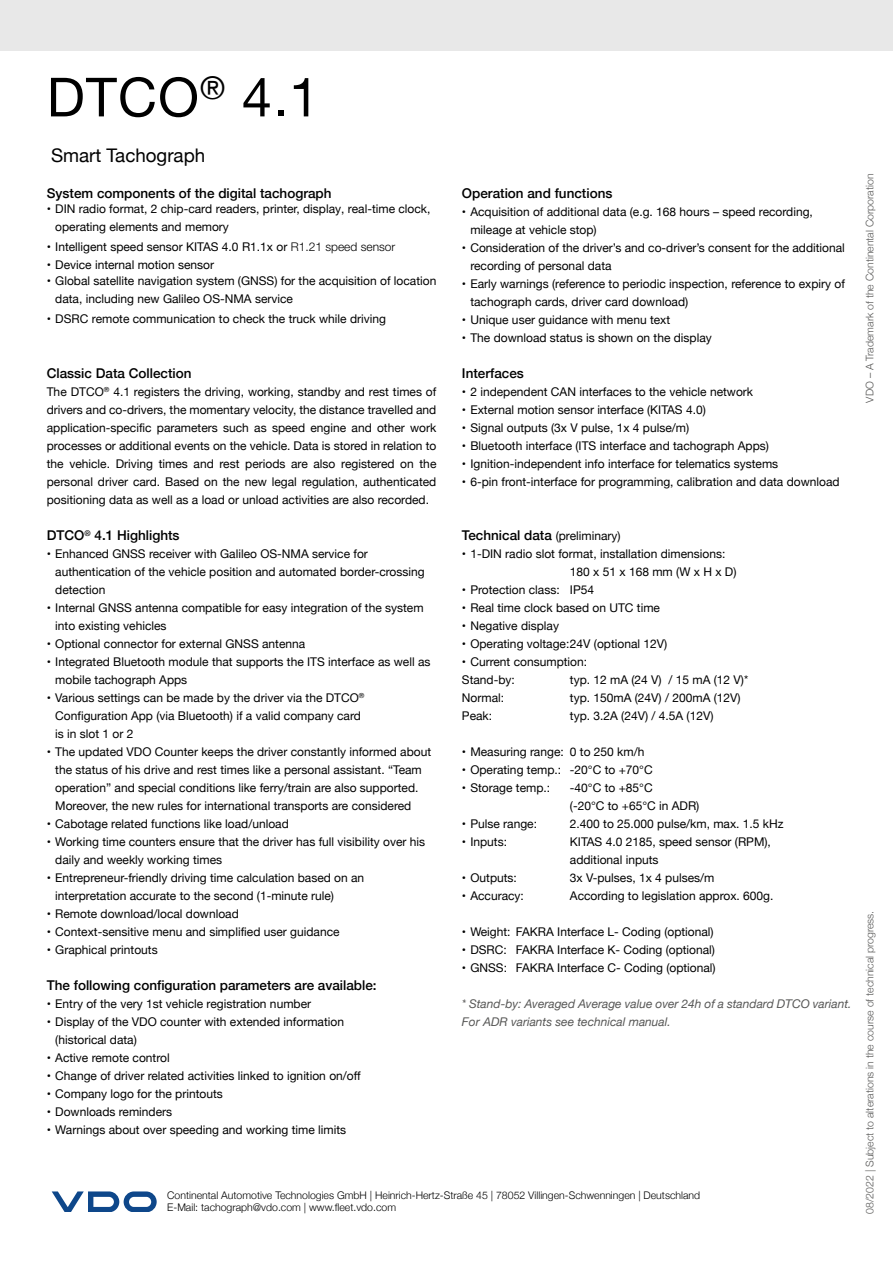
<style>
.page{position:relative;width:893px;height:1263px;background:#fff}
.page>*{position:absolute;margin:0;border:0;box-sizing:border-box;transform-origin:0 0}
.t1{font:54px "Helvetica Neue";color:#000}
.t2{font:18.75px "Helvetica Neue";color:#000}
.t3{font:500 13.5px "Helvetica Neue";color:#000}
.t4{font:12px/18px "Helvetica Neue";color:#000}
.t5{font:italic 12px/18px "Helvetica Neue";color:#575756}
.t6{font:300 10.5px/12.6px "Helvetica Neue";color:#000}
.t7{font:300 10.5px "Helvetica Neue";color:#575756}
.s1{font-family:"Helvetica Neue LT Pro";font-weight:300}
.s2{font-weight:400;font-size:12px}
</style>
<div class="page">
<div style="left:0;top:0;width:893px;height:51px;background:#e8e8e8"></div>
<svg style="left:52px;top:1191px;width:105px;height:21px"></svg>
<h1 class="t1" style="left:47px;top:58px;width:274px">DTCO<sup>®</sup> 4.1</h1>
<h2 class="t2" style="left:51px;top:142px;width:156px">Smart Tachograph</h2>
<p class="t3" style="left:47px;top:182px;width:286px">System components of the digital tachograph</p>
<p class="t4" style="left:55px;top:201px;width:377px;text-indent:-9px">• DIN radio format, 2 chip-card readers, printer, display, real-time clock, operating elements and memory</p>
<p class="t4" style="left:47px;top:239px;width:350px">• Intelligent speed sensor KITAS 4.0 R1.1x or <span class="s1">R1.21 speed sensor</span></p>
<p class="t4" style="left:47px;top:257px;width:169px">• Device internal motion sensor</p>
<p class="t4" style="left:55px;top:272px;width:383px;text-indent:-9px">• Global satellite navigation system (GNSS) for the acquisition of location data, including new Galileo OS-NMA service</p>
<p class="t4" style="left:47px;top:310px;width:341px">• DSRC remote communication to check the truck while driving</p>
<p class="t3" style="left:47px;top:362px;width:146px">Classic Data Collection</p>
<p class="t4" style="left:47px;top:383px;width:391px;text-align:justify">The DTCO<sup>®</sup> 4.1 registers the driving, working, standby and rest times of drivers and co-drivers, the momentary velocity, the distance travelled and application-specific parameters such as speed engine and other work processes or additional events on the vehicle. Data is stored in relation to the vehicle. Driving times and rest periods are also registered on the personal driver card. Based on the new legal regulation, authenticated positioning data as well as a load or unload activities are also recorded.</p>
<p class="t3" style="left:47px;top:524px;width:134px">DTCO<sup>®</sup> 4.1 Highlights</p>
<p class="t4" style="left:55px;top:545px;width:371px;text-indent:-9px">• Enhanced GNSS receiver with Galileo OS-NMA service for authentication of the vehicle position and automated border-crossing detection</p>
<p class="t4" style="left:55px;top:599px;width:370px;text-indent:-9px">• Internal GNSS antenna compatible for easy integration of the system into existing vehicles</p>
<p class="t4" style="left:47px;top:635px;width:260px">• Optional connector for external GNSS antenna</p>
<p class="t4" style="left:55px;top:653px;width:377px;text-indent:-9px">• Integrated Bluetooth module that supports the ITS interface as well as mobile tachograph Apps</p>
<p class="t4" style="left:55px;top:689px;width:311px;text-indent:-8px">• Various settings can be made by the driver via the DTCO<sup>®<br></sup>Configuration App (via Bluetooth) if a valid company card is in slot 1 or 2</p>
<p class="t4" style="left:55px;top:743px;width:377px;text-indent:-9px">• The updated VDO Counter keeps the driver constantly informed about the status of his drive and rest times like a personal assistant. “Team operation” and special conditions like ferry/train are also supported.<br>Moreover, the new rules for international transports are considered</p>
<p class="t4" style="left:47px;top:815px;width:244px">• Cabotage related functions like load/unload</p>
<p class="t4" style="left:55px;top:833px;width:371px;text-indent:-9px">• Working time counters ensure that the driver has full visibility over his daily and weekly working times</p>
<p class="t4" style="left:55px;top:869px;width:310px;text-indent:-9px">• Entrepreneur-friendly driving time calculation based on an interpretation accurate to the second (1-minute rule)</p>
<p class="t4" style="left:47px;top:905px;width:194px">• Remote download/local download</p>
<p class="t4" style="left:47px;top:923px;width:294px">• Context-sensitive menu and simplified user guidance</p>
<p class="t4" style="left:47px;top:941px;width:112px">• Graphical printouts</p>
<p class="t3" style="left:47px;top:974px;width:331px">The following configuration parameters are available:</p>
<p class="t4" style="left:47px;top:995px;width:266px">• Entry of the very 1st vehicle registration number</p>
<p class="t4" style="left:55px;top:1013px;width:290px;text-indent:-9px">• Display of the VDO counter with extended information (historical data)</p>
<p class="t4" style="left:47px;top:1049px;width:124px">• Active remote control</p>
<p class="t4" style="left:47px;top:1067px;width:315px">• Change of driver related activities linked to ignition on/off</p>
<p class="t4" style="left:47px;top:1085px;width:178px">• Company logo for the printouts</p>
<p class="t4" style="left:47px;top:1103px;width:127px">• Downloads reminders</p>
<p class="t4" style="left:47px;top:1121px;width:301px">• Warnings about over speeding and working time limits</p>
<p class="t3" style="left:462px;top:182px;width:152px">Operation and functions</p>
<p class="t4" style="left:470px;top:203px;width:344px;text-indent:-9px">• Acquisition of additional data (e.g. 168 hours – speed recording, mileage at vehicle stop)</p>
<p class="t4" style="left:470px;top:239px;width:376px;text-indent:-9px">• Consideration of the driver’s and co-driver’s consent for the additional recording of personal data</p>
<p class="t4" style="left:470px;top:275px;width:376px;text-indent:-9px">• Early warnings (reference to periodic inspection, reference to expiry of tachograph cards, driver card download)</p>
<p class="t4" style="left:462px;top:311px;width:210px">• Unique user guidance with menu text</p>
<p class="t4" style="left:462px;top:329px;width:251px">• The download status is shown on the display</p>
<p class="t3" style="left:462px;top:362px;width:64px">Interfaces</p>
<p class="t4" style="left:462px;top:383px;width:293px">• 2 independent CAN interfaces to the vehicle network</p>
<p class="t4" style="left:462px;top:401px;width:245px">• External motion sensor interface (KITAS 4.0)</p>
<p class="t4" style="left:462px;top:419px;width:229px">• Signal outputs (3x V pulse, 1x 4 pulse/m)</p>
<p class="t4" style="left:462px;top:437px;width:308px">• Bluetooth interface (ITS interface and tachograph Apps)</p>
<p class="t4" style="left:462px;top:455px;width:318px">• Ignition-independent info interface for telematics systems</p>
<p class="t4" style="left:462px;top:473px;width:379px">• 6-pin front-interface for programming, calibration and data download</p>
<p class="t3" style="left:462px;top:524px;width:160px">Technical data <span class="s2">(preliminary)</span></p>
<p class="t4" style="left:570px;top:545px;width:168px;text-indent:-108px">• 1-DIN radio slot format, installation dimensions:<br>180 x 51 x 168 mm (W x H x D)</p>
<p class="t4" style="left:462px;top:581px;width:134px">• Protection class: IP54</p>
<p class="t4" style="left:462px;top:599px;width:200px">• Real time clock based on UTC time</p>
<p class="t4" style="left:462px;top:617px;width:99px">• Negative display</p>
<p class="t4" style="left:462px;top:635px;width:207px">• Operating voltage:24V (optional 12V)</p>
<p class="t4" style="left:462px;top:653px;width:127px">• Current consumption:<br>Stand-by:</p>
<p class="t4" style="left:570px;top:671px;width:180px">typ. 12 mA (24 V) / 15 mA (12 V)*</p>
<p class="t4" style="left:462px;top:689px;width:44px">Normal:</p>
<p class="t4" style="left:570px;top:689px;width:172px">typ. 150mA (24V) / 200mA (12V)</p>
<p class="t4" style="left:462px;top:707px;width:32px">Peak:</p>
<p class="t4" style="left:570px;top:707px;width:145px">typ. 3.2A (24V) / 4.5A (12V)</p>
<p class="t4" style="left:462px;top:743px;width:184px">• Measuring range: 0 to 250 km/h</p>
<p class="t4" style="left:462px;top:761px;width:192px">• Operating temp.: -20°C to +70°C</p>
<p class="t4" style="left:462px;top:779px;width:90px">• Storage temp.:</p>
<p class="t4" style="left:570px;top:779px;width:131px">-40°C to +85°C<br>(-20°C to +65°C in ADR)</p>
<p class="t4" style="left:462px;top:815px;width:77px">• Pulse range:</p>
<p class="t4" style="left:570px;top:815px;width:215px">2.400 to 25.000 pulse/km, max. 1.5 kHz</p>
<p class="t4" style="left:462px;top:833px;width:47px">• Inputs:</p>
<p class="t4" style="left:570px;top:833px;width:202px">KITAS 4.0 2185, speed sensor (RPM), additional inputs</p>
<p class="t4" style="left:462px;top:869px;width:56px">• Outputs:</p>
<p class="t4" style="left:570px;top:869px;width:146px">3x V-pulses, 1x 4 pulses/m</p>
<p class="t4" style="left:462px;top:887px;width:64px">• Accuracy:</p>
<p class="t4" style="left:570px;top:887px;width:205px">According to legislation approx. 600g.</p>
<p class="t4" style="left:462px;top:923px;width:253px">• Weight: FAKRA Interface L- Coding (optional)</p>
<p class="t4" style="left:462px;top:941px;width:255px">• DSRC: FAKRA Interface K- Coding (optional)</p>
<p class="t4" style="left:462px;top:959px;width:255px">• GNSS: FAKRA Interface C- Coding (optional)</p>
<p class="t5" style="left:462px;top:995px;width:391px">* Stand-by: Averaged Average value over 24h of a standard DTCO variant.<br>For ADR variants see technical manual.</p>
<p class="t6" style="left:167px;top:1188px;width:534px">Continental Automotive Technologies GmbH | Heinrich-Hertz-Straße 45 | 78052 Villingen-Schwenningen | Deutschland<br>E-Mail: tachograph@vdo.com | www.fleet.vdo.com</p>
<p class="t7" style="left:861px;top:402px;width:230px;rotate:-90deg">VDO – A Trademark of the Continental Corporation</p>
<p class="t7" style="left:861px;top:1214px;width:305px;rotate:-90deg">08/2022 | Subject to alterations in the course of technical progress.</p>
</div>
